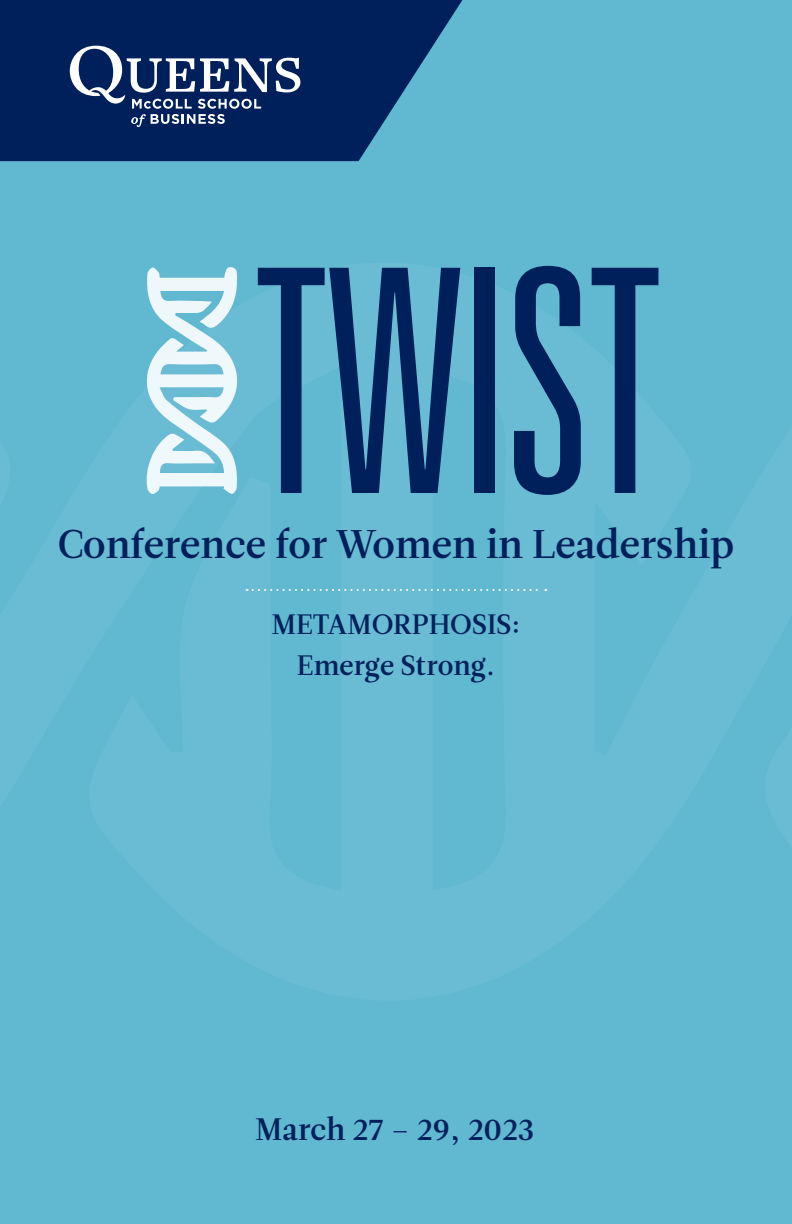
<style>
.page{position:relative;width:792px;height:1224px;background:#60b8d1}
.page>*{position:absolute;margin:0;border:0;box-sizing:border-box;transform-origin:0 0}
.t1{font:300 ultra-condensed 312px "Univers LT Std";letter-spacing:-.02em;color:#00205b}
.t2{font:40px "Leitura Roman 3";color:#00205b}
.t3{font:31px "Leitura Roman 3";color:#00205b}
.t4{font:28px "Leitura Roman 3";color:#00205b}
</style>
<div class="page">
<svg style="left:146px;top:267px;width:92px;height:227px"></svg>
<svg style="left:0;top:0;width:462px;height:161px;background:#0e366c"></svg>
<svg style="left:70px;top:46px;width:230px;height:81px;background:#38517f"></svg>
<svg style="left:247px;top:589px;width:299px;height:2px"></svg>
<p class="t1" style="left:251px;top:220px;width:416px">TWIST</p>
<p class="t2" style="left:58px;top:521px;width:678px">Conference for Women in Leadership</p>
<p class="t4" style="left:272px;top:607px;width:250px">METAMORPHOSIS:</p>
<p class="t4" style="left:297px;top:649px;width:200px">Emerge Strong.</p>
<p class="t3" style="left:255px;top:1111px;width:281px">March 27 – 29, 2023</p>
</div>
